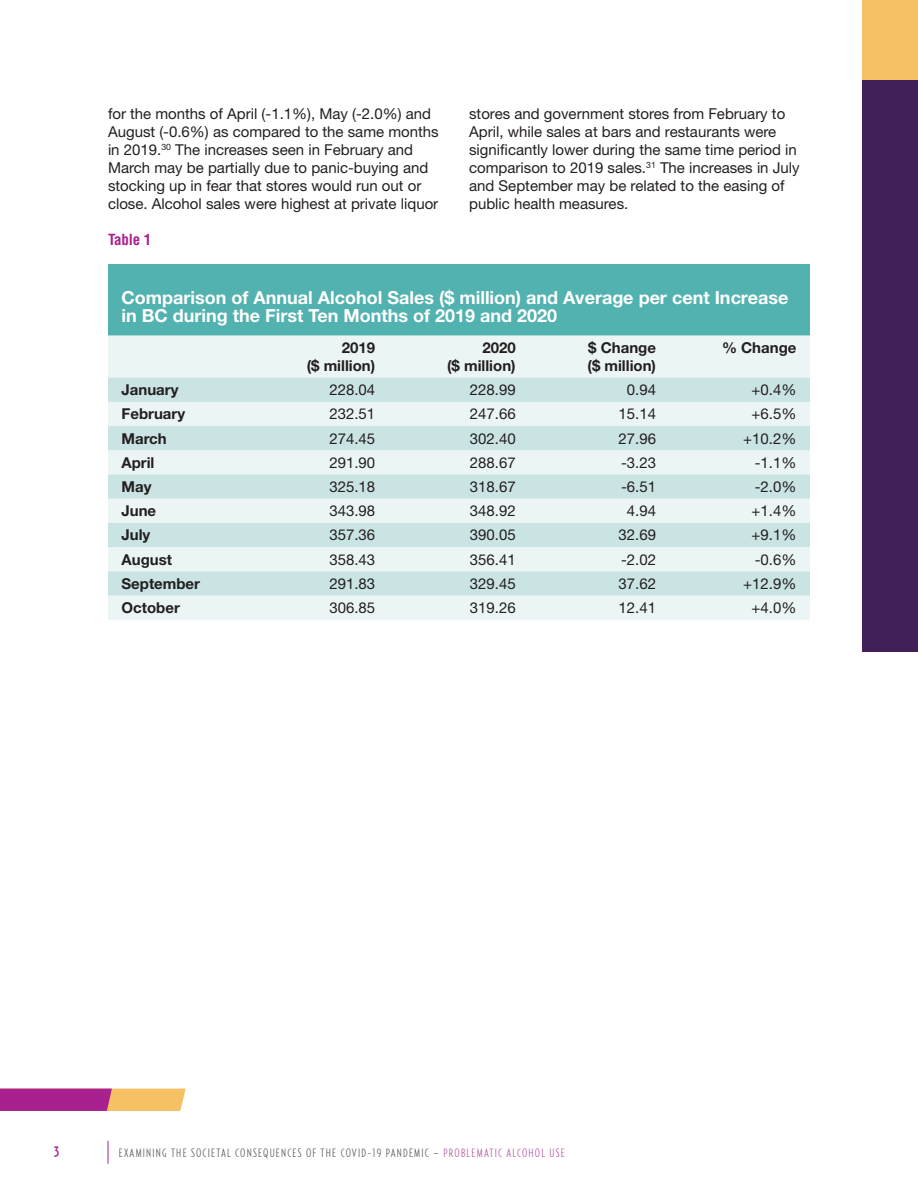
<style>
.page{position:relative;width:918px;height:1188px;background:#fff}
.page>*{position:absolute;margin:0;border:0;box-sizing:border-box;transform-origin:0 0}
.Table_Head{font:700 18px/18px "Helvetica Neue LT Std";color:#fff}
.Body{font:15px/18px "Helvetica Neue LT Std";color:#231f20}
.Body-2{font:700 15px/18px "Helvetica Neue LT Std";color:#231f20;text-align:right}
.Table_title{font:700 condensed 15px "Helvetica LT Std";letter-spacing:-.01em;color:#a9218e}
.t1{font:500 15px "Relay Comp";color:#a9218e}
.t2{font:300 12px "Relay Comp";letter-spacing:.1em;color:#57585a}
.t3{font:300 12px "Relay Comp";color:#b554a1}
.s1{color:#b554a1}
</style>
<div class="page">
<svg style="left:0;top:1089px;width:186px;height:22px;background:#c8637f"></svg>
<svg style="left:108px;top:1141px;width:1px;height:23px"></svg>
<div style="left:862px;top:80px;width:56px;height:572px;background:#421f58"></div>
<div style="left:862px;top:0;width:56px;height:80px;background:#f6c064"></div>
<div style="left:108px;top:264px;width:702px;height:71px;background:#51b2af"></div>
<div style="left:108px;top:335px;width:702px;height:285px;background:#ecf5f5"></div>
<svg style="left:108px;top:378px;width:702px;height:218px;background:#d9ebeb"></svg>
<p class="Body" style="left:108px;top:104px;width:332px">for the months of April (-1.1%), May (-2.0%) and August (-0.6%) as compared to the same months in 2019.<sup>30</sup> The increases seen in February and March may be partially due to panic-buying and stocking up in fear that stores would run out or close. Alcohol sales were highest at private liquor</p>
<p class="Body" style="left:469px;top:104px;width:332px">stores and government stores from February to April, while sales at bars and restaurants were significantly lower during the same time period in comparison to 2019 sales.<sup>31</sup> The increases in July and September may be related to the easing of public health measures.</p>
<p class="Table_title" style="left:108px;top:230px;width:45px">Table 1</p>
<p class="Table_Head" style="left:122px;top:288px;width:668px">Comparison of Annual Alcohol Sales ($ million) and Average per cent Increase in BC during the First Ten Months of 2019 and 2020</p>
<p class="Body-2" style="left:307px;top:338px;width:70px">2019<br>($ million)</p>
<p class="Body-2" style="left:447px;top:338px;width:70px">2020<br>($ million)</p>
<p class="Body-2" style="left:588px;top:338px;width:70px;text-align:left">$ Change ($ million)</p>
<p class="Body-2" style="left:722px;top:338px;width:76px">% Change</p>
<p class="Body-2" style="left:122px;top:380px;width:58px">January</p>
<p class="Body" style="left:329px;top:381px;width:47px">228.04</p>
<p class="Body" style="left:470px;top:381px;width:47px">228.99</p>
<p class="Body" style="left:627px;top:381px;width:31px">0.94</p>
<p class="Body" style="left:752px;top:381px;width:46px">+0.4%</p>
<p class="Body-2" style="left:122px;top:405px;width:65px">February</p>
<p class="Body" style="left:329px;top:405px;width:47px">232.51</p>
<p class="Body" style="left:470px;top:405px;width:47px">247.66</p>
<p class="Body" style="left:619px;top:405px;width:39px">15.14</p>
<p class="Body" style="left:752px;top:405px;width:46px">+6.5%</p>
<p class="Body-2" style="left:122px;top:429px;width:47px">March</p>
<p class="Body" style="left:329px;top:429px;width:47px">274.45</p>
<p class="Body" style="left:470px;top:429px;width:47px">302.40</p>
<p class="Body" style="left:619px;top:429px;width:39px">27.96</p>
<p class="Body" style="left:743px;top:429px;width:55px">+10.2%</p>
<p class="Body-2" style="left:122px;top:453px;width:35px">April</p>
<p class="Body" style="left:329px;top:453px;width:47px">291.90</p>
<p class="Body" style="left:470px;top:453px;width:47px">288.67</p>
<p class="Body" style="left:621px;top:453px;width:37px">-3.23</p>
<p class="Body" style="left:755px;top:453px;width:43px">-1.1%</p>
<p class="Body-2" style="left:122px;top:477px;width:31px">May</p>
<p class="Body" style="left:329px;top:477px;width:47px">325.18</p>
<p class="Body" style="left:470px;top:477px;width:47px">318.67</p>
<p class="Body" style="left:621px;top:477px;width:37px">-6.51</p>
<p class="Body" style="left:755px;top:477px;width:43px">-2.0%</p>
<p class="Body-2" style="left:122px;top:501px;width:36px">June</p>
<p class="Body" style="left:329px;top:502px;width:47px">343.98</p>
<p class="Body" style="left:470px;top:502px;width:47px">348.92</p>
<p class="Body" style="left:627px;top:502px;width:31px">4.94</p>
<p class="Body" style="left:752px;top:502px;width:46px">+1.4%</p>
<p class="Body-2" style="left:122px;top:526px;width:30px">July</p>
<p class="Body" style="left:329px;top:526px;width:47px">357.36</p>
<p class="Body" style="left:470px;top:526px;width:47px">390.05</p>
<p class="Body" style="left:619px;top:526px;width:39px">32.69</p>
<p class="Body" style="left:752px;top:526px;width:46px">+9.1%</p>
<p class="Body-2" style="left:122px;top:550px;width:52px">August</p>
<p class="Body" style="left:329px;top:550px;width:47px">358.43</p>
<p class="Body" style="left:470px;top:550px;width:47px">356.41</p>
<p class="Body" style="left:621px;top:550px;width:37px">-2.02</p>
<p class="Body" style="left:755px;top:550px;width:43px">-0.6%</p>
<p class="Body-2" style="left:122px;top:574px;width:80px">September</p>
<p class="Body" style="left:329px;top:574px;width:47px">291.83</p>
<p class="Body" style="left:470px;top:574px;width:47px">329.45</p>
<p class="Body" style="left:619px;top:574px;width:39px">37.62</p>
<p class="Body" style="left:743px;top:574px;width:55px">+12.9%</p>
<p class="Body-2" style="left:122px;top:598px;width:60px">October</p>
<p class="Body" style="left:329px;top:598px;width:47px">306.85</p>
<p class="Body" style="left:470px;top:598px;width:47px">319.26</p>
<p class="Body" style="left:619px;top:598px;width:39px">12.41</p>
<p class="Body" style="left:752px;top:598px;width:46px">+4.0%</p>
<p class="t1" style="left:54px;top:1143px;width:7px">3</p>
<p class="t2" style="left:119px;top:1146px;width:354px">EXAMINING THE SOCIETAL CONSEQUENCES OF THE COVID-19 PANDEMIC – <span class="s1">PROBLEMATIC</span></p>
<p class="t3" style="left:507px;top:1146px;width:13px">ALCOHOL</p>
<p class="t3" style="left:550px;top:1146px;width:12px">USE</p>
</div>
